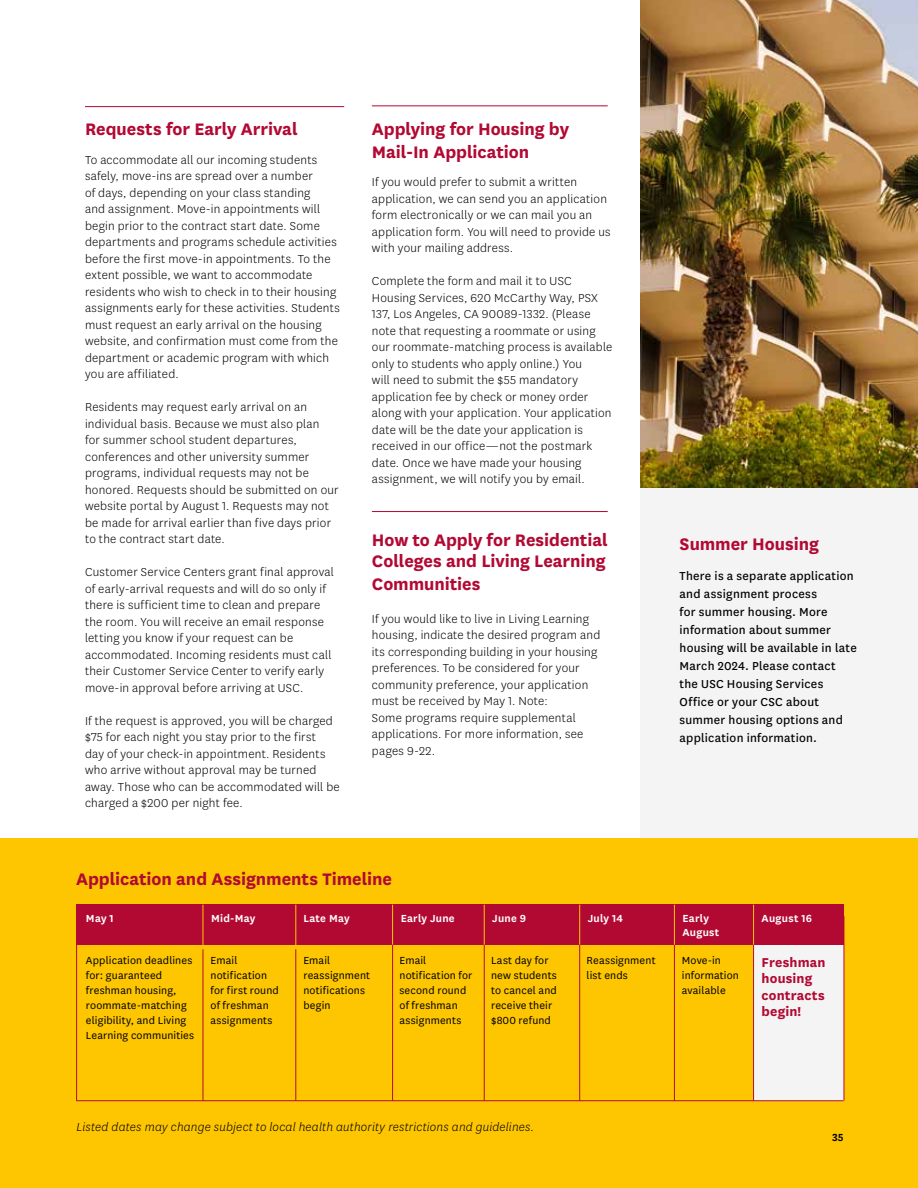
<style>
.page{position:relative;width:918px;height:1188px;background:#fff}
.page>*{position:absolute;margin:0;border:0;box-sizing:border-box;transform-origin:0 0}
.t1{font:700 19.5px/21.8px "National";letter-spacing:-.005em;color:#b20933}
.t2{font:700 15px/16.5px "National";letter-spacing:.01em;color:#b20933}
.t3{font:300 13.5px/16.5px "National";letter-spacing:.02em;color:#000}
.t4{font:13.5px/18px "National";letter-spacing:.02em;color:#000}
.t5{font:italic 300 13.5px "National";letter-spacing:.015em;color:#000}
.t6{font:12px/15px "National";letter-spacing:.01em;color:#000}
.t7{font:600 12px/13.5px "National";letter-spacing:.02em;color:#fff}
.t8{font:600 12px "National";color:#000}
</style>
<div class="page">
<img style="left:640px;top:0;width:278px;height:488px">
<div style="left:640px;top:489px;width:278px;height:349px;background:#f4f4f4"></div>
<div style="left:0;top:838px;width:918px;height:350px;background:#fdc600"></div>
<div style="left:754px;top:945px;width:90px;height:156px;background:#f4f4f4"></div>
<hr style="left:85px;top:106px;width:259px;height:1px;background:#b20933">
<hr style="left:372px;top:105px;width:236px;height:1px;background:#b20933">
<hr style="left:372px;top:511px;width:236px;height:1px;background:#b20933">
<hr style="left:76px;top:1100px;width:768px;height:1px;background:#b20933">
<div style="left:76px;top:905px;width:768px;height:40px;background:#b20933"></div>
<hr style="left:76px;top:905px;width:1px;height:196px;background:#b20933">
<hr style="left:203px;top:949px;width:1px;height:152px;background:#b20933">
<hr style="left:203px;top:905px;width:1px;height:40px;background:#fdc600">
<hr style="left:296px;top:949px;width:1px;height:152px;background:#b20933">
<hr style="left:296px;top:905px;width:1px;height:40px;background:#fdc600">
<hr style="left:392px;top:945px;width:1px;height:156px;background:#b20933">
<hr style="left:484px;top:945px;width:1px;height:156px;background:#b20933">
<hr style="left:579px;top:945px;width:1px;height:156px;background:#b20933">
<hr style="left:674px;top:945px;width:1px;height:156px;background:#b20933">
<hr style="left:753px;top:945px;width:1px;height:156px;background:#b20933">
<hr style="left:844px;top:916px;width:1px;height:185px;background:#b20933">
<hr style="left:392px;top:905px;width:1px;height:40px;background:#fdc600">
<hr style="left:484px;top:905px;width:1px;height:40px;background:#fdc600">
<hr style="left:579px;top:905px;width:1px;height:40px;background:#fdc600">
<hr style="left:674px;top:905px;width:1px;height:40px;background:#fdc600">
<hr style="left:753px;top:905px;width:1px;height:40px;background:#fdc600">
<h1 class="t1" style="left:85px;top:117px;width:214px">Requests for Early Arrival</h1>
<p class="t3" style="left:85px;top:151px;width:256px">To accommodate all our incoming students safely, move-ins are spread over a number<br>of days, depending on your class standing<br>and assignment. Move-in appointments will begin prior to the contract start date. Some departments and programs schedule activities before the first move-in appointments. To the extent possible, we want to accommodate residents who wish to check in to their housing assignments early for these activities. Students must request an early arrival on the housing website, and confirmation must come from the department or academic program with which you are affiliated.</p>
<p class="t3" style="left:85px;top:398px;width:255px">Residents may request early arrival on an individual basis. Because we must also plan<br>for summer school student departures, conferences and other university summer programs, individual requests may not be honored. Requests should be submitted on our website portal by August 1. Requests may not be made for arrival earlier than five days prior to the contract start date.</p>
<p class="t3" style="left:85px;top:563px;width:250px">Customer Service Centers grant final approval of early-arrival requests and will do so only if there is sufficient time to clean and prepare the room. You will receive an email response letting you know if your request can be accommodated. Incoming residents must call their Customer Service Center to verify early move-in approval before arriving at USC.</p>
<p class="t3" style="left:85px;top:712px;width:256px">If the request is approved, you will be charged $75 for each night you stay prior to the first<br>day of your check-in appointment. Residents who arrive without approval may be turned away. Those who can be accommodated will be charged a $200 per night fee.</p>
<h1 class="t1" style="left:372px;top:117px;width:199px;line-height:22.5px">Applying for Housing by<br>Mail-In Application</h1>
<p class="t3" style="left:372px;top:173px;width:240px">If you would prefer to submit a written application, we can send you an application form electronically or we can mail you an application form. You will need to provide us with your mailing address.</p>
<p class="t3" style="left:372px;top:272px;width:242px">Complete the form and mail it to USC Housing Services, 620 McCarthy Way, PSX 137, Los Angeles, CA 90089-1332. (Please note that requesting a roommate or using our roommate-matching process is available only to students who apply online.) You<br>will need to submit the $55 mandatory application fee by check or money order along with your application. Your application date will be the date your application is received in our office—not the postmark date. Once we have made your housing assignment, we will notify you by email.</p>
<h1 class="t1" style="left:372px;top:528px;width:237px;text-align:justify">How to Apply for Residential Colleges and Living Learning Communities</h1>
<p class="t3" style="left:372px;top:610px;width:230px">If you would like to live in Living Learning housing, indicate the desired program and its corresponding building in your housing preferences. To be considered for your community preference, your application must be received by May 1. Note:<br>Some programs require supplemental applications. For more information, see pages 9-22.</p>
<h1 class="t1" style="left:76px;top:867px;width:317px">Application and Assignments Timeline</h1>
<h1 class="t1" style="left:680px;top:532px;width:141px">Summer Housing</h1>
<p class="t4" style="left:680px;top:566px;width:179px">There is a separate application and assignment process<br>for summer housing. More information about summer housing will be available in late<br>March 2024. Please contact the USC Housing Services<br>Office or your CSC about summer housing options and application information.</p>
<p class="t7" style="left:86px;top:911px;width:29px">May 1</p>
<p class="t7" style="left:211px;top:911px;width:46px">Mid-May</p>
<p class="t7" style="left:303px;top:911px;width:48px">Late May</p>
<p class="t7" style="left:401px;top:911px;width:56px">Early June</p>
<p class="t7" style="left:492px;top:911px;width:35px">June 9</p>
<p class="t7" style="left:588px;top:911px;width:37px">July 14</p>
<p class="t7" style="left:682px;top:911px;width:38px">Early<br>August</p>
<p class="t7" style="left:762px;top:911px;width:52px">August 16</p>
<p class="t2" style="left:762px;top:953px;width:65px">Freshman housing contracts begin!</p>
<p class="t6" style="left:86px;top:953px;width:110px">Application deadlines for: guaranteed freshman housing, roommate-matching eligibility, and Living<br>Learning communities</p>
<p class="t6" style="left:211px;top:953px;width:70px">Email notification for first round of freshman assignments</p>
<p class="t6" style="left:303px;top:953px;width:68px">Email reassignment notifications begin</p>
<p class="t6" style="left:400px;top:953px;width:74px">Email notification for second round of freshman assignments</p>
<p class="t6" style="left:491px;top:953px;width:67px">Last day for new students to cancel and receive their $800 refund</p>
<p class="t6" style="left:587px;top:953px;width:70px">Reassignment list ends</p>
<p class="t6" style="left:682px;top:953px;width:59px">Move-in information available</p>
<p class="t5" style="left:76px;top:1118px;width:459px">Listed dates may change subject to local health authority restrictions and guidelines.</p>
<p class="t8" style="left:832px;top:1129px;width:13px">35</p>
</div>
